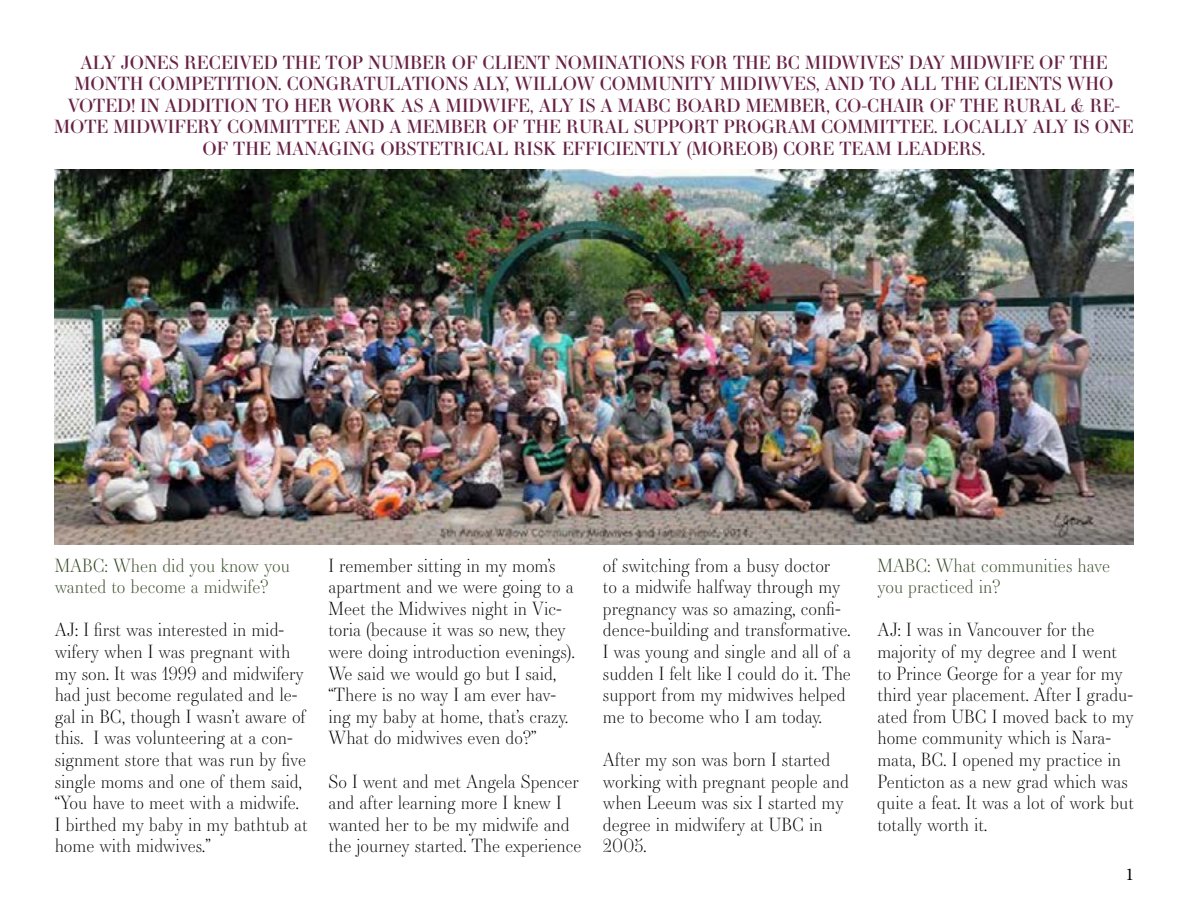
<style>
.page{position:relative;width:1188px;height:918px;background:#fff}
.page>*{position:absolute;margin:0;border:0;box-sizing:border-box;transform-origin:0 0}
.t1{font:300 18px/21.6px "Essonnes Display";color:#000}
.t2{font:18px/21.6px "Essonnes Display";color:#672245;text-align:center}
.t3{font:300 18px/21.6px "Essonnes Display";color:#334724}
.t4{font:18px "Minion Pro";color:#000}
</style>
<div class="page">
<img style="left:54px;top:169px;width:1080px;height:376px">
<p class="t2" style="left:54px;top:51px;width:1081px">ALY JONES RECEIVED THE TOP NUMBER OF CLIENT NOMINATIONS FOR THE BC MIDWIVES’ DAY MIDWIFE OF THE MONTH COMPETITION. CONGRATULATIONS ALY, WILLOW COMMUNITY MIDIWVES, AND TO ALL THE CLIENTS WHO VOTED! IN ADDITION TO HER WORK AS A MIDWIFE, ALY IS A MABC BOARD MEMBER, CO-CHAIR OF THE RURAL &amp; RE-MOTE MIDWIFERY COMMITTEE AND A MEMBER OF THE RURAL SUPPORT PROGRAM COMMITTEE. LOCALLY ALY IS ONE OF THE MANAGING OBSTETRICAL RISK EFFICIENTLY (MOREOB) CORE TEAM LEADERS.</p>
<p class="t3" style="left:55px;top:554px;width:237px">MABC: When did you know you wanted to become a midwife?</p>
<p class="t1" style="left:55px;top:619px;width:254px">AJ: I first was interested in mid&shy;wifery when I was pregnant with my son. It was 1999 and midwifery had just become regulated and le&shy;gal in BC, though I wasn’t aware of this. I was volunteering at a con&shy;signment store that was run by five single moms and one of them said, “You have to meet with a midwife.<br>I birthed my baby in my bathtub at home with midwives.”</p>
<p class="t1" style="left:328px;top:554px;width:248px">I remember sitting in my mom’s apartment and we were going to a<br>Meet the Midwives night in Vic&shy;toria (because it was so new, they were doing introduction evenings).<br>We said we would go but I said, “There is no way I am ever hav&shy;ing my baby at home, that’s crazy.<br>What do midwives even do?”</p>
<p class="t1" style="left:328px;top:770px;width:255px">So I went and met Angela Spencer and after learning more I knew I wanted her to be my midwife and the journey started. The experience</p>
<p class="t1" style="left:603px;top:554px;width:249px">of switching from a busy doctor<br>to a midwife halfway through my pregnancy was so amazing, confi&shy;dence-building and transformative.<br>I was young and single and all of a sudden I felt like I could do it. The support from my midwives helped me to become who I am today.</p>
<p class="t1" style="left:603px;top:748px;width:247px">After my son was born I started working with pregnant people and when Leeum was six I started my degree in midwifery at UBC in<br>2005.</p>
<p class="t3" style="left:877px;top:554px;width:234px">MABC: What communities have you practiced in?</p>
<p class="t1" style="left:877px;top:619px;width:258px">AJ: I was in Vancouver for the majority of my degree and I went to Prince George for a year for my third year placement. After I gradu&shy;ated from UBC I moved back to my home community which is Nara&shy;mata, BC. I opened my practice in<br>Penticton as a new grad which was quite a feat. It was a lot of work but totally worth it.</p>
<p class="t4" style="left:1125px;top:862px;width:10px">1</p>
</div>
